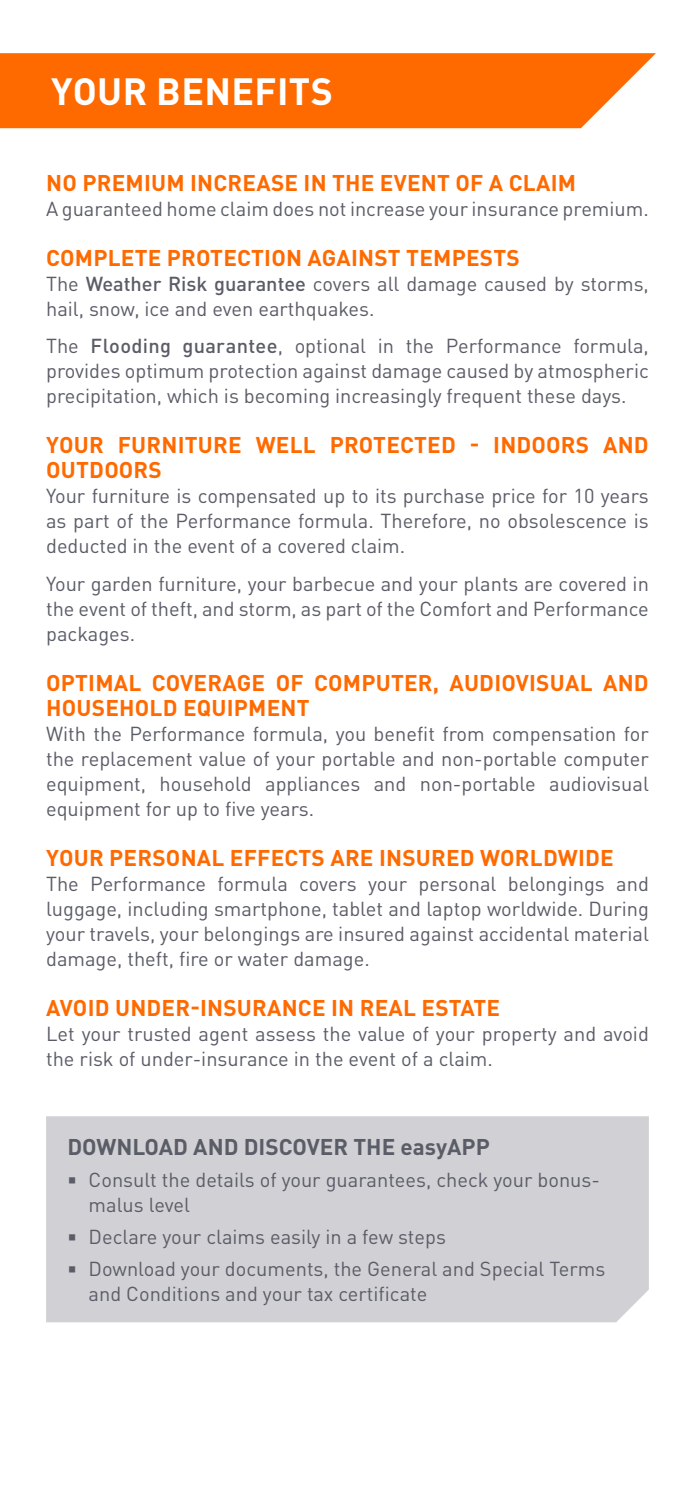
<style>
.page{position:relative;width:695px;height:1489px;background:#fff}
.page>*{position:absolute;margin:0;border:0;box-sizing:border-box;transform-origin:0 0}
.t1{font:700 37.5px "DIN Pro";letter-spacing:.01em;color:#fff}
.t2{font:700 22.5px/25px "DIN Pro";letter-spacing:.01em;color:#ff6a00}
.t3{font:700 22.5px "DIN Pro";color:#5a5d67}
.t4{font:20px/25px "DIN Pro";color:#5a5d67;text-align:justify}
.s1{font-weight:500}
</style>
<div class="page">
<div style="left:0;top:53px;width:656px;height:75px;background:#ff6a00"></div>
<div style="left:46px;top:1116px;width:602px;height:206px;background:#d1d1d5"></div>
<svg style="left:69px;top:1177px;width:6px;height:6px"></svg>
<svg style="left:69px;top:1234px;width:6px;height:6px"></svg>
<svg style="left:69px;top:1266px;width:6px;height:6px"></svg>
<h1 class="t1" style="left:51px;top:66px;width:283px">YOUR BENEFITS</h1>
<p class="t2" style="left:46px;top:169px;width:531px">NO PREMIUM INCREASE IN THE EVENT OF A CLAIM</p>
<p class="t4" style="left:46px;top:195px;width:604px">A guaranteed home claim does not increase your insurance premium.</p>
<p class="t2" style="left:46px;top:244px;width:475px">COMPLETE PROTECTION AGAINST TEMPESTS</p>
<p class="t4" style="left:46px;top:270px;width:604px">The <span class="s1">Weather Risk guarantee</span> covers all damage caused by storms, hail, snow, ice and even earthquakes.</p>
<p class="t4" style="left:46px;top:333px;width:604px">The <span class="s1">Flooding guarantee</span>, optional in the Performance formula, provides optimum protection against damage caused by atmospheric precipitation, which is becoming increasingly frequent these days.</p>
<p class="t2" style="left:46px;top:432px;width:604px">YOUR FURNITURE WELL PROTECTED - INDOORS AND<br>OUTDOORS</p>
<p class="t4" style="left:46px;top:483px;width:604px">Your furniture is compensated up to its purchase price for 10 years as part of the Performance formula. Therefore, no obsolescence is deducted in the event of a covered claim.</p>
<p class="t4" style="left:46px;top:570px;width:604px">Your garden furniture, your barbecue and your plants are covered in the event of theft, and storm, as part of the Comfort and Performance packages.</p>
<p class="t2" style="left:46px;top:669px;width:604px">OPTIMAL COVERAGE OF COMPUTER, AUDIOVISUAL AND<br>HOUSEHOLD EQUIPMENT</p>
<p class="t4" style="left:46px;top:720px;width:604px">With the Performance formula, you benefit from compensation for the replacement value of your portable and non-portable computer equipment, household appliances and non-portable audiovisual equipment for up to five years.</p>
<p class="t2" style="left:46px;top:844px;width:569px">YOUR PERSONAL EFFECTS ARE INSURED WORLDWIDE</p>
<p class="t4" style="left:46px;top:870px;width:604px">The Performance formula covers your personal belongings and luggage, including smartphone, tablet and laptop worldwide. During your travels, your belongings are insured against accidental material damage, theft, fire or water damage.</p>
<p class="t2" style="left:46px;top:994px;width:455px">AVOID UNDER-INSURANCE IN REAL ESTATE</p>
<p class="t4" style="left:46px;top:1020px;width:604px">Let your trusted agent assess the value of your property and avoid the risk of under-insurance in the event of a claim.</p>
<p class="t3" style="left:67px;top:1131px;width:424px">DOWNLOAD AND DISCOVER THE easyAPP</p>
<p class="t4" style="left:89px;top:1166px;width:512px">Consult the details of your guarantees, check your bonus&shy;malus level</p>
<p class="t4" style="left:89px;top:1219px;width:518px;line-height:32px">Declare your claims easily in a few steps<br>Download your documents, the General and Special Terms</p>
<p class="t4" style="left:89px;top:1280px;width:340px">and Conditions and your tax certificate</p>
</div>
